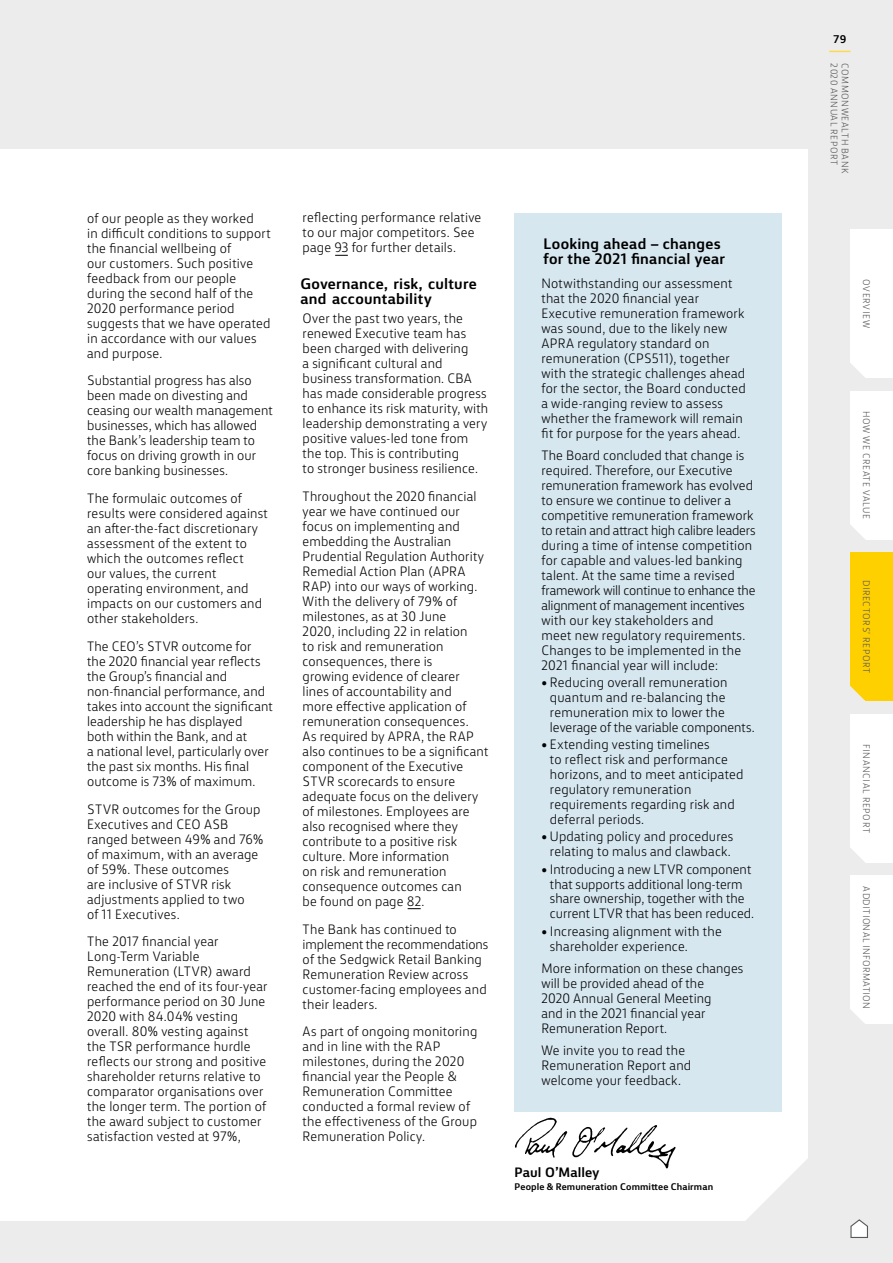
<style>
.page{position:relative;width:893px;height:1263px;background:#ececed}
.page>*{position:absolute;margin:0;border:0;box-sizing:border-box;transform-origin:0 0}
.t1{font:700 14.25px/15px "CBA Sans";letter-spacing:.015em;color:#000}
.t2{font:300 12.75px/15px "CBA Sans";letter-spacing:.01em;color:#000}
.t3{font:700 12.75px "CBA Sans";letter-spacing:.01em;color:#000}
.t4{font:700 10.5px "CBA Sans";color:#000}
.t5{font:300 9px "CBA Sans";letter-spacing:.06em;color:#565656}
.t6{font:700 9px "CBA Sans";letter-spacing:.01em;color:#000}
</style>
<div class="page">
<svg style="left:829px;top:51px;width:21px;height:1px"></svg>
<div style="left:850px;top:229px;width:43px;height:149px;background:#fff"></div>
<svg style="left:850px;top:363px;width:15px;height:15px"></svg>
<div style="left:850px;top:391px;width:43px;height:148px;background:#fff"></div>
<svg style="left:850px;top:525px;width:18px;height:15px"></svg>
<div style="left:850px;top:552px;width:43px;height:149px;background:#ffd000"></div>
<svg style="left:850px;top:685px;width:16px;height:16px"></svg>
<div style="left:850px;top:714px;width:43px;height:149px;background:#fff"></div>
<svg style="left:850px;top:848px;width:15px;height:15px"></svg>
<div style="left:850px;top:875px;width:43px;height:149px;background:#fff"></div>
<svg style="left:850px;top:1009px;width:15px;height:15px"></svg>
<div style="left:0;top:149px;width:808px;height:1071px;background:#fff"></div>
<div style="left:514px;top:213px;width:268px;height:898px;background:#d7e7f0"></div>
<svg style="left:744px;top:1159px;width:64px;height:62px"></svg>
<img style="left:515px;top:1117px;width:161px;height:52px">
<svg style="left:850px;top:1219px;width:18px;height:19px"></svg>
<svg style="left:335px;top:255px;width:13px;height:1px"></svg>
<svg style="left:408px;top:908px;width:13px;height:1px"></svg>
<p class="t2" style="left:87px;top:209px;width:185px">of our people as they worked<br>in difficult conditions to support the financial wellbeing of<br>our customers. Such positive feedback from our people during the second half of the<br>2020 performance period suggests that we have operated in accordance with our values and purpose.</p>
<p class="t2" style="left:87px;top:372px;width:187px">Substantial progress has also been made on divesting and ceasing our wealth management businesses, which has allowed the Bank’s leadership team to focus on driving growth in our core banking businesses.</p>
<p class="t2" style="left:87px;top:490px;width:182px">The formulaic outcomes of results were considered against an after-the-fact discretionary assessment of the extent to which the outcomes reflect<br>our values, the current operating environment, and impacts on our customers and other stakeholders.</p>
<p class="t2" style="left:87px;top:637px;width:187px">The CEO’s STVR outcome for the 2020 financial year reflects the Group’s financial and non-financial performance, and takes into account the significant leadership he has displayed<br>both within the Bank, and at<br>a national level, particularly over the past six months. His final outcome is 73% of maximum.</p>
<p class="t2" style="left:87px;top:800px;width:178px">STVR outcomes for the Group<br>Executives and CEO ASB ranged between 49% and 76% of maximum, with an average of 59%. These outcomes<br>are inclusive of STVR risk adjustments applied to two<br>of 11 Executives.</p>
<p class="t2" style="left:87px;top:933px;width:182px">The 2017 financial year<br>Long-Term Variable<br>Remuneration (LTVR) award reached the end of its four-year performance period on 30 June<br>2020 with 84.04% vesting overall. 80% vesting against the TSR performance hurdle reflects our strong and positive shareholder returns relative to comparator organisations over the longer term. The portion of the award subject to customer satisfaction vested at 97%,</p>
<p class="t2" style="left:303px;top:209px;width:180px">reflecting performance relative to our major competitors. See page 93 for further details.</p>
<p class="t1" style="left:300px;top:275px;width:178px">Governance, risk, culture and accountability</p>
<p class="t2" style="left:303px;top:310px;width:187px">Over the past two years, the renewed Executive team has been charged with delivering<br>a significant cultural and business transformation. CBA has made considerable progress to enhance its risk maturity, with leadership demonstrating a very positive values-led tone from the top. This is contributing<br>to stronger business resilience.</p>
<p class="t2" style="left:303px;top:488px;width:187px">Throughout the 2020 financial year we have continued our focus on implementing and embedding the Australian<br>Prudential Regulation Authority<br>Remedial Action Plan (APRA<br>RAP) into our ways of working.<br>With the delivery of 79% of milestones, as at 30 June<br>2020, including 22 in relation<br>to risk and remuneration consequences, there is<br>growing evidence of clearer lines of accountability and<br>more effective application of remuneration consequences.<br>As required by APRA, the RAP also continues to be a significant component of the Executive<br>STVR scorecards to ensure adequate focus on the delivery of milestones. Employees are also recognised where they contribute to a positive risk culture. More information<br>on risk and remuneration consequence outcomes can<br>be found on page 82.</p>
<p class="t2" style="left:303px;top:920px;width:187px">The Bank has continued to implement the recommendations of the Sedgwick Retail Banking<br>Remuneration Review across customer-facing employees and their leaders.</p>
<p class="t2" style="left:303px;top:1023px;width:176px">As part of ongoing monitoring and in line with the RAP milestones, during the 2020 financial year the People &amp;<br>Remuneration Committee conducted a formal review of the effectiveness of the Group<br>Remuneration Policy.</p>
<p class="t1" style="left:544px;top:235px;width:183px">Looking ahead – changes for the 2021 financial year</p>
<p class="t2" style="left:541px;top:274px;width:206px">Notwithstanding our assessment that the 2020 financial year Executive remuneration framework was sound, due to the likely new APRA regulatory standard on remuneration (CPS511), together with the strategic challenges ahead for the sector, the Board conducted a wide-ranging review to assess whether the framework will remain fit for purpose for the years ahead.</p>
<p class="t2" style="left:541px;top:447px;width:216px">The Board concluded that change is required. Therefore, our Executive remuneration framework has evolved to ensure we continue to deliver a competitive remuneration framework to retain and attract high calibre leaders during a time of intense competition for capable and values-led banking talent. At the same time a revised framework will continue to enhance the alignment of management incentives with our key stakeholders and<br>meet new regulatory requirements.<br>Changes to be implemented in the 2021 financial year will include:</p>
<p class="t2" style="left:550px;top:674px;width:206px;text-indent:-9px">• Reducing overall remuneration quantum and re-balancing the remuneration mix to lower the leverage of the variable components.</p>
<p class="t2" style="left:550px;top:736px;width:195px;text-indent:-9px">• Extending vesting timelines<br>to reflect risk and performance horizons, and to meet anticipated regulatory remuneration requirements regarding risk and deferral periods.</p>
<p class="t2" style="left:541px;top:828px;width:193px;text-align:center">• Updating policy and procedures relating to malus and clawback.</p>
<p class="t2" style="left:550px;top:860px;width:206px;text-indent:-9px">• Introducing a new LTVR component that supports additional long-term share ownership, together with the current LTVR that has been reduced.</p>
<p class="t2" style="left:550px;top:922px;width:173px;text-indent:-9px">• Increasing alignment with the shareholder experience.</p>
<p class="t2" style="left:541px;top:960px;width:203px">More information on these changes will be provided ahead of the<br>2020 Annual General Meeting<br>and in the 2021 financial year<br>Remuneration Report.</p>
<p class="t2" style="left:541px;top:1042px;width:151px">We invite you to read the<br>Remuneration Report and welcome your feedback.</p>
<p class="t3" style="left:514px;top:1160px;width:86px">Paul O’Malley</p>
<p class="t6" style="left:514px;top:1178px;width:200px">People &amp; Remuneration Committee Chairman</p>
<p class="t4" style="left:833px;top:29px;width:15px">79</p>
<p class="t5" style="left:842px;top:63px;width:103px;rotate:90deg">2020 ANNUAL REPORT</p>
<p class="t5" style="left:852px;top:63px;width:112px;rotate:90deg">COMMONWEALTH BANK</p>
<p class="t5" style="left:874px;top:279px;width:50px;rotate:90deg">OVERVIEW</p>
<p class="t5" style="left:874px;top:411px;width:110px;rotate:90deg">HOW WE CREATE VALUE</p>
<p class="t5" style="left:874px;top:580px;width:95px;rotate:90deg">DIRECTORS’ REPORT</p>
<p class="t5" style="left:874px;top:743px;width:91px;rotate:90deg">FINANCIAL REPORT</p>
<p class="t5" style="left:874px;top:886px;width:124px;rotate:90deg">ADDITIONAL INFORMATION</p>
</div>
